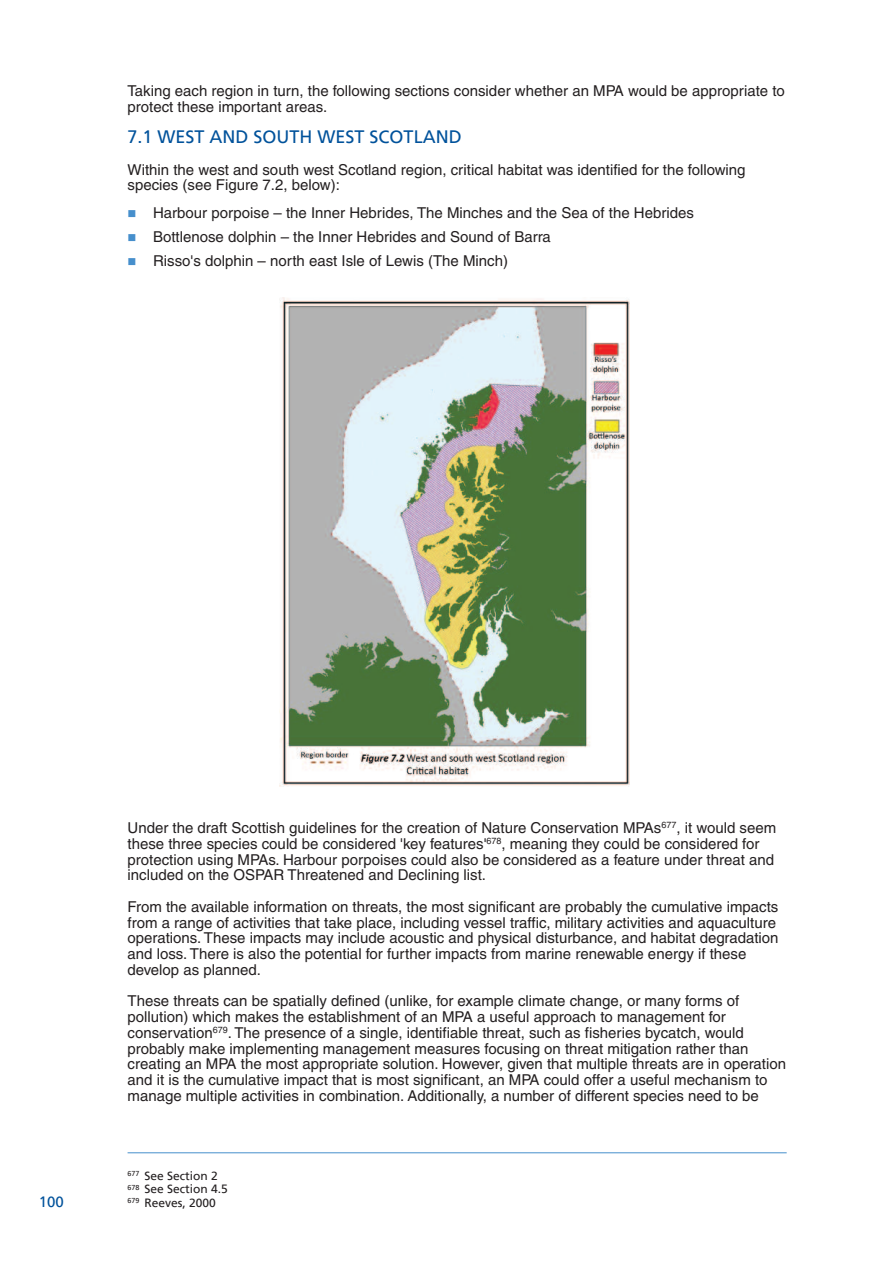
<style>
.page{position:relative;width:893px;height:1263px;background:#fff}
.page>*{position:absolute;margin:0;border:0;box-sizing:border-box;transform-origin:0 0}
.t1{font:18px "Frutiger LT";color:#01529b}
.t2{font:15px/15.8px "Helvetica";color:#231f20}
.t3{font:15px "Frutiger LT";color:#01529b}
.t4{font:12px/13.5px "Frutiger LT";color:#231f20}
.s1{color:#468fcc}
</style>
<div class="page">
<hr style="left:128px;top:1152px;width:659px;height:1px;background:#468fcc">
<img style="left:279px;top:298px;width:351px;height:489px">
<p class="t2" style="left:128px;top:84px;width:659px">Taking each region in turn, the following sections consider whether an MPA would be appropriate to protect these important areas.</p>
<p class="t1" style="left:128px;top:126px;width:336px">7.1 WEST AND SOUTH WEST SCOTLAND</p>
<p class="t2" style="left:128px;top:163px;width:620px">Within the west and south west Scotland region, critical habitat was identified for the following species (see Figure 7.2, below):</p>
<p class="t2" style="left:128px;top:206px;width:568px"><span class="s1">■</span> Harbour porpoise – the Inner Hebrides, The Minches and the Sea of the Hebrides</p>
<p class="t2" style="left:128px;top:230px;width:425px"><span class="s1">■</span> Bottlenose dolphin – the Inner Hebrides and Sound of Barra</p>
<p class="t2" style="left:128px;top:254px;width:382px"><span class="s1">■</span> Risso's dolphin – north east Isle of Lewis (The Minch)</p>
<p class="t3" style="left:39px;top:1193px;width:27px">100</p>
<p class="t2" style="left:128px;top:821px;width:650px">Under the draft Scottish guidelines for the creation of Nature Conservation MPAs<sup>677</sup>, it would seem these three species could be considered 'key features'<sup>678</sup>, meaning they could be considered for protection using MPAs. Harbour porpoises could also be considered as a feature under threat and included on the OSPAR Threatened and Declining list.</p>
<p class="t2" style="left:128px;top:900px;width:653px">From the available information on threats, the most significant are probably the cumulative impacts from a range of activities that take place, including vessel traffic, military activities and aquaculture operations. These impacts may include acoustic and physical disturbance, and habitat degradation and loss. There is also the potential for further impacts from marine renewable energy if these develop as planned.</p>
<p class="t2" style="left:128px;top:995px;width:660px">These threats can be spatially defined (unlike, for example climate change, or many forms of pollution) which makes the establishment of an MPA a useful approach to management for conservation<sup>679</sup>. The presence of a single, identifiable threat, such as fisheries bycatch, would probably make implementing management measures focusing on threat mitigation rather than creating an MPA the most appropriate solution. However, given that multiple threats are in operation and it is the cumulative impact that is most significant, an MPA could offer a useful mechanism to manage multiple activities in combination. Additionally, a number of different species need to be</p>
<p class="t4" style="left:128px;top:1169px;width:102px"><sup>677</sup> See Section 2<br><sup>678</sup> See Section 4.5<br><sup>679</sup> Reeves, 2000</p>
</div>
